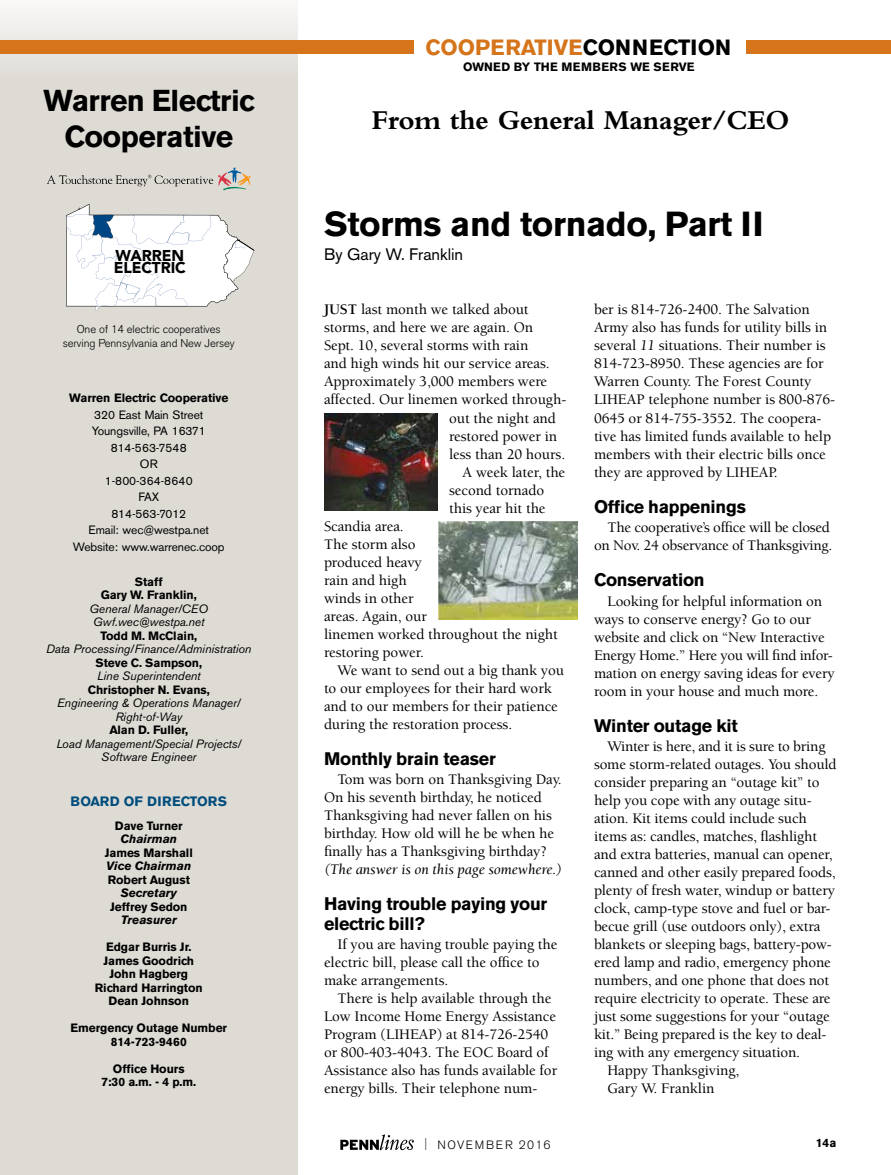
<style>
.page{position:relative;width:891px;height:1175px;background:#fff}
.page>*{position:absolute;margin:0;border:0;box-sizing:border-box;transform-origin:0 0}
.t1{font:700 34.5px "Akzidenz Grotesk BE";letter-spacing:-.01em;color:#000}
.t2{font:700 30px/36px "Akzidenz Grotesk BE";letter-spacing:-.02em;color:#000;text-align:center}
.t3{font:700 28.5px "Bembo";letter-spacing:-.01em;color:#000}
.t4{font:700 21.9px "Akzidenz Grotesk BE";color:#d5741a}
.t5{font:700 18px/19.5px "Akzidenz Grotesk BE";letter-spacing:-.015em;color:#000}
.t6{font:16.5px "Akzidenz Grotesk BE";color:#000}
.t7{font:900 15.6px/12.8px "Avenir LT Std";letter-spacing:-.01em;color:#000}
.t8{font:500 15px/18px "Berkeley Std";letter-spacing:-.005em;color:#000}
.t9{font:italic 15px "Berkeley Std";letter-spacing:-.005em;color:#000}
.t10{font:700 13.5px "Akzidenz Grotesk BE";letter-spacing:.035em;color:#014e7e}
.t11{font:700 12px/13.5px "Akzidenz Grotesk BE";letter-spacing:-.005em;color:#000;text-align:center}
.t12{font:italic 12px/13.5px "Akzidenz Grotesk BE";letter-spacing:-.005em;color:#000;text-align:center}
.t13{font:12px/16.5px "Akzidenz Grotesk BE";letter-spacing:-.01em;color:#000;text-align:center}
.t14{font:italic 700 12px "Akzidenz Grotesk BE";letter-spacing:-.005em;color:#000}
.t15{font:300 12px "Akzidenz Grotesk BE";letter-spacing:.12em;color:#000}
.t16{font:300 11.25px/13.5px "Akzidenz Grotesk BE";letter-spacing:-.01em;color:#000;text-align:center}
.s1{color:#000}
.s2{font-weight:700}
.s3{font-stretch:condensed}
.s4{font-weight:400;font-style:italic}
</style>
<div class="page">
<svg style="left:340px;top:1134px;width:74px;height:16px"></svg>
<div style="left:0;top:0;width:298px;height:1174px;background:#dedbd5"></div>
<img style="left:324px;top:413px;width:113px;height:98px">
<img style="left:439px;top:522px;width:139px;height:97px">
<svg style="left:47px;top:167px;width:204px;height:24px"></svg>
<div style="left:747px;top:40px;width:144px;height:14px;background:#d5741a"></div>
<div style="left:0;top:40px;width:413px;height:14px;background:#d5741a"></div>
<svg style="left:66px;top:204px;width:188px;height:106px"></svg>
<h2 class="t2" style="left:43px;top:82px;width:212px">Warren Electric<br>Cooperative</h2>
<p class="t7" style="left:114px;top:249px;width:73px">WARREN<br>ELECTRIC</p>
<p class="t16" style="left:63px;top:323px;width:174px">One of 14 electric cooperatives serving Pennsylvania and New Jersey</p>
<p class="t11" style="left:69px;top:391px;width:161px">Warren Electric Cooperative</p>
<p class="t13" style="left:73px;top:406px;width:153px">320 East Main Street<br>Youngsville, PA 16371<br>814-563-7548<br>OR<br>1-800-364-8640<br>FAX<br>814-563-7012<br>Email: wec@westpa.net<br>Website: www.warrenec.coop</p>
<p class="t11" style="left:101px;top:575px;width:98px">Staff<br>Gary W. Franklin,</p>
<p class="t12" style="left:89px;top:601px;width:120px">General Manager/CEO<br>Gwf.wec@westpa.net</p>
<p class="t11" style="left:100px;top:629px;width:98px">Todd M. McClain,</p>
<p class="t12" style="left:46px;top:642px;width:207px">Data Processing/Finance/Administration</p>
<p class="t11" style="left:96px;top:656px;width:108px">Steve C. Sampson,</p>
<p class="t12" style="left:97px;top:669px;width:105px">Line Superintendent</p>
<p class="t11" style="left:88px;top:683px;width:123px">Christopher N. Evans,</p>
<p class="t12" style="left:57px;top:696px;width:185px">Engineering &amp; Operations Manager/<br>Right-of-Way</p>
<p class="t11" style="left:109px;top:723px;width:80px">Alan D. Fuller,</p>
<p class="t12" style="left:56px;top:736px;width:186px">Load Management/Special Projects/<br>Software Engineer</p>
<p class="t10" style="left:71px;top:793px;width:111px">Board of Directo</p>
<p class="t10" style="left:208px;top:793px;width:19px">rs</p>
<p class="t11" style="left:115px;top:818px;width:69px">Dave Turner</p>
<p class="t14" style="left:121px;top:831px;width:58px">Chairman</p>
<p class="t11" style="left:105px;top:845px;width:90px">James Marshall</p>
<p class="t14" style="left:106px;top:858px;width:87px">Vice Chairman</p>
<p class="t11" style="left:108px;top:872px;width:84px">Robert August</p>
<p class="t14" style="left:121px;top:885px;width:58px">Secretary</p>
<p class="t11" style="left:110px;top:899px;width:79px">Jeffrey Sedon</p>
<p class="t14" style="left:121px;top:912px;width:58px">Treasurer</p>
<p class="t11" style="left:95px;top:940px;width:109px">Edgar Burris Jr.<br>James Goodrich<br>John Hagberg<br>Richard Harrington<br>Dean Johnson</p>
<p class="t11" style="left:70px;top:1021px;width:158px">Emergency Outage Number<br>814-723-9460</p>
<p class="t11" style="left:101px;top:1061px;width:96px">Office Hours<br>7:30 a.m. - 4 p.m.</p>
<h3 class="t4" style="left:426px;top:35px;width:307px">COOPERATIVE<span class="s1">CONNECTION</span></h3>
<p class="t11" style="left:463px;top:61px;width:11px">owned</p>
<p class="t11" style="left:514px;top:61px;width:29px">by the</p>
<p class="t11" style="left:562px;top:61px;width:11px">membe</p>
<p class="t11" style="left:610px;top:61px;width:85px">rs we se rve</p>
<h3 class="t3" style="left:371px;top:104px;width:420px">From the General Manager/CEO</h3>
<h1 class="t1" style="left:324px;top:204px;width:441px">Storms and tornado, Part II</h1>
<p class="t6" style="left:324px;top:245px;width:141px">By Gary W. Franklin</p>
<p class="t8" style="left:324px;top:301px;width:206px"><span class="s2">Just</span> last month we talked about</p>
<p class="t8" style="left:324px;top:319px;width:211px">storms, and here we are again. On</p>
<p class="t8" style="left:324px;top:337px;width:206px">Sept. 10, several storms with rain</p>
<p class="t8" style="left:324px;top:355px;width:227px">and high winds hit our service areas.</p>
<p class="t8" style="left:324px;top:373px;width:225px">Approximately 3,000 members were</p>
<p class="t8" style="left:324px;top:391px;width:244px">affected. Our linemen worked through-</p>
<p class="t8" style="left:449px;top:409px;width:108px">out the night and</p>
<p class="t8" style="left:449px;top:427px;width:110px">restored power in</p>
<p class="t8" style="left:449px;top:445px;width:118px">less than 20 hours.</p>
<p class="t8" style="left:463px;top:463px;width:104px">A week later, the</p>
<p class="t8" style="left:449px;top:481px;width:97px">second tornado</p>
<p class="t8" style="left:449px;top:499px;width:98px">this year hit the</p>
<p class="t8" style="left:324px;top:517px;width:81px">Scandia area.</p>
<p class="t8" style="left:324px;top:535px;width:93px">The storm also</p>
<p class="t8" style="left:324px;top:553px;width:99px">produced heavy</p>
<p class="t8" style="left:324px;top:571px;width:84px">rain and high</p>
<p class="t8" style="left:324px;top:589px;width:91px">winds in other</p>
<p class="t8" style="left:324px;top:607px;width:104px">areas. Again, our</p>
<p class="t8" style="left:324px;top:625px;width:235px">linemen worked throughout the night</p>
<p class="t8" style="left:324px;top:643px;width:102px">restoring power.</p>
<p class="t8" style="left:338px;top:661px;width:228px">We want to send out a big thank you</p>
<p class="t8" style="left:324px;top:679px;width:229px">to our employees for their hard work</p>
<p class="t8" style="left:324px;top:697px;width:235px">and to our members for their patience</p>
<p class="t8" style="left:324px;top:715px;width:190px">during the restoration process.</p>
<p class="t5" style="left:324px;top:748px;width:173px">Monthly brain teaser</p>
<p class="t8" style="left:324px;top:770px;width:239px;text-indent:14px">Tom was born on Thanksgiving Day.<br>On his seventh birthday, he noticed Thanksgiving had never fallen on his birthday. How old will he be when he finally has a Thanksgiving birthday?</p>
<p class="t9" style="left:324px;top:861px;width:240px">(The answer is on this page somewhere.)</p>
<p class="t5" style="left:324px;top:894px;width:225px">Having trouble paying your electric bill?</p>
<p class="t8" style="left:324px;top:935px;width:235px;text-indent:14px">If you are having trouble paying the electric bill, please call the office to make arrangements.</p>
<p class="t8" style="left:324px;top:989px;width:235px;text-indent:14px">There is help available through the Low Income Home Energy Assistance Program (LIHEAP) at 814-726-2540 or 800-403-4043. The EOC Board of Assistance also has funds available for energy bills. Their telephone num-</p>
<p class="t15" style="left:424px;top:1137px;width:128px"><span class="s3">|</span> NOVEMBER 2016</p>
<p class="t8" style="left:594px;top:301px;width:243px">ber is 814-726-2400. The Salvation Army also has funds for utility bills in several <span class="s4">11</span> situations. Their number is 814-723-8950. These agencies are for Warren County. The Forest County LIHEAP telephone number is 800-876- 0645 or 814-755-3552. The coopera&shy;tive has limited funds available to help members with their electric bills once they are approved by LIHEAP.</p>
<p class="t5" style="left:594px;top:496px;width:153px">Office happenings</p>
<p class="t8" style="left:594px;top:518px;width:240px;text-align:right">The cooperative’s office will be closed on Nov. 24 observance of Thanksgiving.</p>
<p class="t5" style="left:594px;top:570px;width:112px">Conservation</p>
<p class="t8" style="left:594px;top:592px;width:242px;text-indent:14px">Looking for helpful information on ways to conserve energy? Go to our website and click on “New Interactive Energy Home.” Here you will find infor&shy;mation on energy saving ideas for every room in your house and much more.</p>
<p class="t5" style="left:594px;top:715px;width:145px">Winter outage kit</p>
<p class="t8" style="left:608px;top:737px;width:220px">Winter is here, and it is sure to bring</p>
<p class="t8" style="left:594px;top:755px;width:244px">some storm-related outages. You should</p>
<p class="t8" style="left:594px;top:773px;width:227px">consider preparing an “outage kit” to</p>
<p class="t8" style="left:594px;top:791px;width:219px">help you cope with any outage situ-</p>
<p class="t8" style="left:594px;top:809px;width:214px">ation. Kit items could include such</p>
<p class="t8" style="left:594px;top:827px;width:225px">items as: candles, matches, flashlight</p>
<p class="t8" style="left:594px;top:845px;width:240px">and extra batteries, manual can opener,</p>
<p class="t8" style="left:594px;top:863px;width:243px">canned and other easily prepared foods,</p>
<p class="t8" style="left:594px;top:881px;width:243px">plenty of fresh water, windup or battery</p>
<p class="t8" style="left:594px;top:899px;width:238px">clock, camp-type stove and fuel or bar-</p>
<p class="t8" style="left:594px;top:917px;width:228px">becue grill (use outdoors only), extra</p>
<p class="t8" style="left:594px;top:935px;width:239px">blankets or sleeping bags, battery-pow-</p>
<p class="t8" style="left:594px;top:953px;width:238px">ered lamp and radio, emergency phone</p>
<p class="t8" style="left:594px;top:971px;width:237px">numbers, and one phone that does not</p>
<p class="t8" style="left:594px;top:989px;width:238px">require electricity to operate. These are</p>
<p class="t8" style="left:594px;top:1007px;width:237px">just some suggestions for your “outage</p>
<p class="t8" style="left:594px;top:1025px;width:234px">kit.” Being prepared is the key to deal-</p>
<p class="t8" style="left:594px;top:1043px;width:208px">ing with any emergency situation.</p>
<p class="t8" style="left:608px;top:1061px;width:133px">Happy Thanksgiving,</p>
<p class="t8" style="left:608px;top:1079px;width:108px">Gary W. Franklin</p>
<p class="t11" style="left:816px;top:1135px;width:22px">14a</p>
</div>
